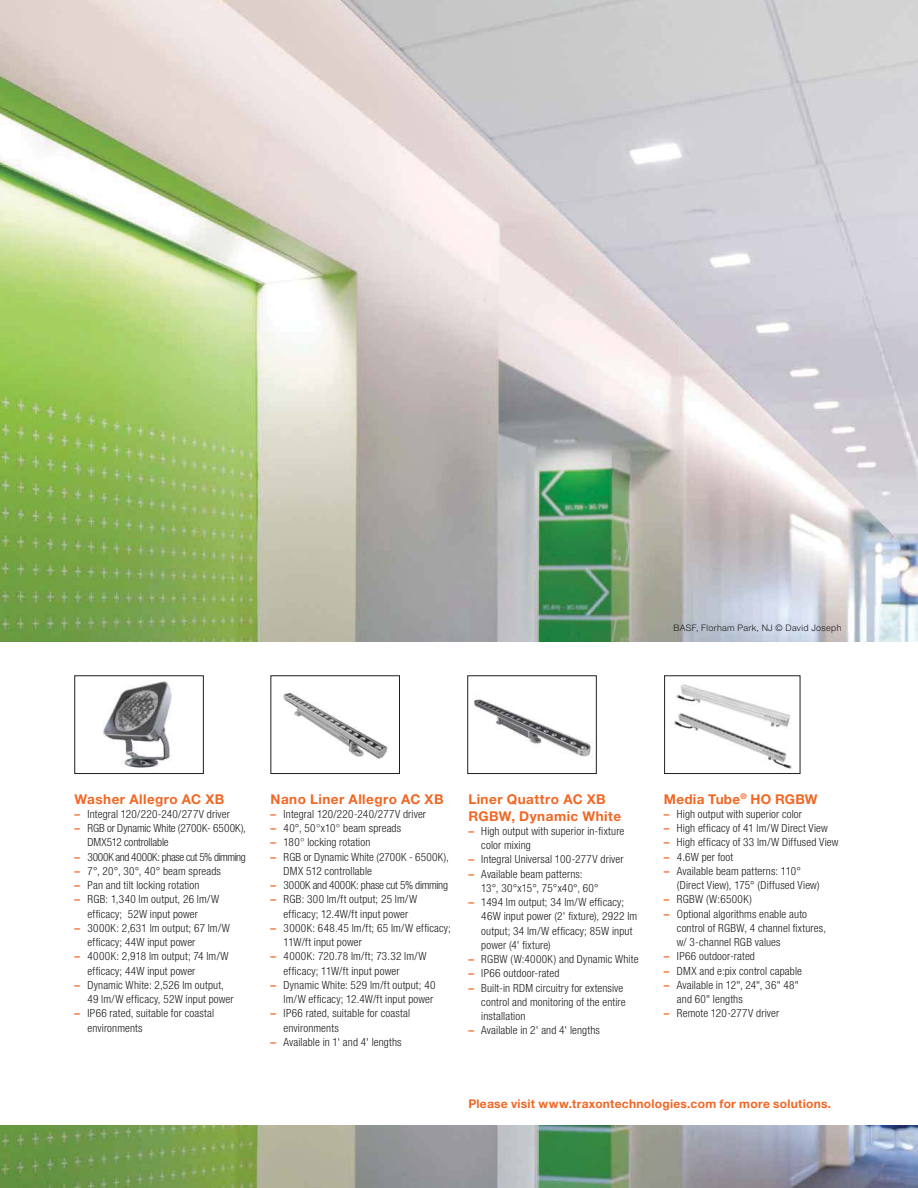
<style>
.page{position:relative;width:918px;height:1188px;background:#fff}
.page>*{position:absolute;margin:0;border:0;box-sizing:border-box;transform-origin:0 0}
.t1{font:700 13.5px/17px "Helvetica Neue LT Pro";letter-spacing:.035em;color:#f26623}
.t2{font:700 12px "Helvetica Neue LT Pro";letter-spacing:.02em;color:#f26623}
.t3{font:300 condensed 11.25px/14.2px "Helvetica Neue LT Pro";letter-spacing:.015em;color:#201e1e}
.t4{font:300 condensed 11.25px/14.2px "Helvetica Neue LT Pro";letter-spacing:-.01em;color:#201e1e}
.t5{font:300 condensed 11.25px "Helvetica Neue LT Pro";letter-spacing:-.035em;color:#201e1e}
.t6{font:300 condensed 11.25px "Helvetica Neue LT Pro";letter-spacing:-.02em;color:#201e1e}
.t7{font:300 condensed 11.25px "Helvetica Neue LT Pro";letter-spacing:.035em;color:#201e1e}
.t8{font:300 9px "Helvetica Neue LT Pro";letter-spacing:.035em;color:#201e1e}
.s1{font-weight:500;font-stretch:normal;color:#f26623}
.s2{font-weight:100;font-stretch:normal}
</style>
<div class="page">
<img style="left:0;top:0;width:918px;height:641px">
<img style="left:0;top:1125px;width:918px;height:63px">
<img style="left:282px;top:692px;width:106px;height:67px">
<div style="left:271px;top:676px;width:129px;height:98px;border:1px solid #221e1f"></div>
<img style="left:103px;top:681px;width:69px;height:87px">
<div style="left:75px;top:676px;width:129px;height:98px;border:1px solid #221e1f"></div>
<img style="left:673px;top:684px;width:119px;height:85px">
<div style="left:664px;top:676px;width:136px;height:98px;border:1px solid #221e1f"></div>
<img style="left:473px;top:699px;width:120px;height:59px">
<div style="left:468px;top:676px;width:129px;height:98px;border:1px solid #221e1f"></div>
<p class="t8" style="left:674px;top:625px;width:170px">BASF, Florham Park, NJ © David Joseph</p>
<p class="t1" style="left:75px;top:792px;width:151px">Washer Allegro AC XB</p>
<p class="t3" style="left:75px;top:808px;width:157px"><span class="s1">–</span> Integral 120/220-240/277V driver</p>
<p class="t4" style="left:87px;top:822px;width:160px;text-indent:-13px"><span class="s1">–</span> RGB or Dynamic White (2700K- 6500K),<br>DMX512 controllable</p>
<p class="t5" style="left:75px;top:853px;width:173px"><span class="s1">–</span> 3000K and 4000K: phase cut 5% dimming</p>
<p class="t3" style="left:75px;top:865px;width:148px"><span class="s1">–</span> 7°, 20°, 30°, 40° beam spreads</p>
<p class="t3" style="left:75px;top:879px;width:126px"><span class="s1">–</span> Pan and tilt locking rotation</p>
<p class="t3" style="left:87px;top:893px;width:133px;text-indent:-13px"><span class="s1">–</span> RGB: 1,340 lm output, 26 lm/W efficacy; 52W input power</p>
<p class="t3" style="left:87px;top:922px;width:144px;text-indent:-13px"><span class="s1">–</span> 3000K: 2,631 lm output; 67 lm/W efficacy; 44W input power</p>
<p class="t3" style="left:87px;top:950px;width:143px;text-indent:-13px"><span class="s1">–</span> 4000K: 2,918 lm output; 74 lm/W efficacy; 44W input power</p>
<p class="t3" style="left:87px;top:979px;width:148px;text-indent:-13px"><span class="s1">–</span> Dynamic White: 2,526 lm output,<br>49 lm/W efficacy, 52W input power</p>
<p class="t3" style="left:87px;top:1007px;width:128px;text-indent:-13px"><span class="s1">–</span> IP66 rated, suitable for coastal environments</p>
<p class="t1" style="left:271px;top:792px;width:174px">Nano Liner Allegro AC XB</p>
<p class="t3" style="left:271px;top:808px;width:157px"><span class="s1">–</span> Integral 120/220-240/277V driver</p>
<p class="t3" style="left:271px;top:822px;width:132px"><span class="s1">–</span> 40°, 50<span class="s2">°</span>x10<span class="s2">°</span> beam spreads</p>
<p class="t3" style="left:271px;top:836px;width:101px"><span class="s1">–</span> 180<span class="s2">°</span> locking rotation</p>
<p class="t3" style="left:284px;top:851px;width:167px;text-indent:-13px"><span class="s1">–</span> RGB or Dynamic White (2700K - 6500K),<br>DMX 512 controllable</p>
<p class="t6" style="left:271px;top:881px;width:179px"><span class="s1">–</span> 3000K and 4000K: phase cut 5% dimming</p>
<p class="t3" style="left:271px;top:893px;width:148px;text-align:center"><span class="s1">–</span> RGB: 300 lm/ft output; 25 lm/W efficacy; 12.4W/ft input power</p>
<p class="t3" style="left:284px;top:922px;width:169px;text-indent:-13px"><span class="s1">–</span> 3000K: 648.45 lm/ft; 65 lm/W efficacy;<br>11W/ft input power</p>
<p class="t3" style="left:284px;top:950px;width:144px;text-indent:-13px"><span class="s1">–</span> 4000K: 720.78 lm/ft; 73.32 lm/W efficacy; 11W/ft input power</p>
<p class="t3" style="left:271px;top:979px;width:166px;text-align:right"><span class="s1">–</span> Dynamic White: 529 lm/ft output; 40 lm/W efficacy; 12.4W/ft input power</p>
<p class="t3" style="left:284px;top:1007px;width:128px;text-indent:-13px"><span class="s1">–</span> IP66 rated, suitable for coastal environments</p>
<p class="t3" style="left:271px;top:1036px;width:132px"><span class="s1">–</span> Available in 1' and 4' lengths</p>
<p class="t1" style="left:468px;top:792px;width:154px">Liner Quattro AC XB<br>RGBW, Dynamic White</p>
<p class="t3" style="left:481px;top:825px;width:145px;text-indent:-13px"><span class="s1">–</span> High output with superior in-fixture color mixing</p>
<p class="t3" style="left:468px;top:853px;width:157px"><span class="s1">–</span> Integral Universal 100-277V driver</p>
<p class="t3" style="left:481px;top:868px;width:119px;text-indent:-13px"><span class="s1">–</span> Available beam patterns:<br>13°, 30°x15°, 75°x40°, 60°</p>
<p class="t3" style="left:481px;top:896px;width:157px;text-indent:-13px"><span class="s1">–</span> 1494 lm output; 34 lm/W efficacy;<br>46W input power (2' fixture), 2922 lm output; 34 lm/W efficacy; 85W input power (4' fixture)</p>
<p class="t3" style="left:468px;top:953px;width:172px"><span class="s1">–</span> RGBW (W:4000K) and Dynamic White</p>
<p class="t3" style="left:468px;top:967px;width:93px"><span class="s1">–</span> IP66 outdoor-rated</p>
<p class="t3" style="left:481px;top:982px;width:146px;text-indent:-13px"><span class="s1">–</span> Built-in RDM circuitry for extensive control and monitoring of the entire installation</p>
<p class="t3" style="left:468px;top:1024px;width:133px"><span class="s1">–</span> Available in 2' and 4' lengths</p>
<p class="t1" style="left:664px;top:792px;width:155px">Media Tube<sup>®</sup> HO RGBW</p>
<p class="t3" style="left:664px;top:808px;width:140px"><span class="s1">–</span> High output with superior color</p>
<p class="t3" style="left:664px;top:822px;width:165px"><span class="s1">–</span> High efficacy of 41 lm/W Direct View</p>
<p class="t3" style="left:664px;top:836px;width:176px"><span class="s1">–</span> High efficacy of 33 lm/W Diffused View</p>
<p class="t3" style="left:664px;top:851px;width:71px"><span class="s1">–</span> 4.6W per foot</p>
<p class="t3" style="left:677px;top:865px;width:144px;text-indent:-13px"><span class="s1">–</span> Available beam patterns: 110° (Direct View), 175° (Diffused View)</p>
<p class="t7" style="left:664px;top:895px;width:90px"><span class="s1">–</span> RGBW (W:6500K)</p>
<p class="t3" style="left:677px;top:908px;width:151px;text-indent:-13px"><span class="s1">–</span> Optional algorithms enable auto control of RGBW, 4 channel fixtures, w/ 3-channel RGB values</p>
<p class="t3" style="left:664px;top:950px;width:93px"><span class="s1">–</span> IP66 outdoor-rated</p>
<p class="t3" style="left:664px;top:965px;width:140px"><span class="s1">–</span> DMX and e:pix control capable</p>
<p class="t3" style="left:677px;top:979px;width:123px;text-indent:-13px"><span class="s1">–</span> Available in 12", 24", 36" 48" and 60" lengths</p>
<p class="t3" style="left:664px;top:1007px;width:117px"><span class="s1">–</span> Remote 120-277V driver</p>
<p class="t2" style="left:468px;top:1100px;width:364px">Please visit www.traxontechnologies.com for more solutions.</p>
</div>
